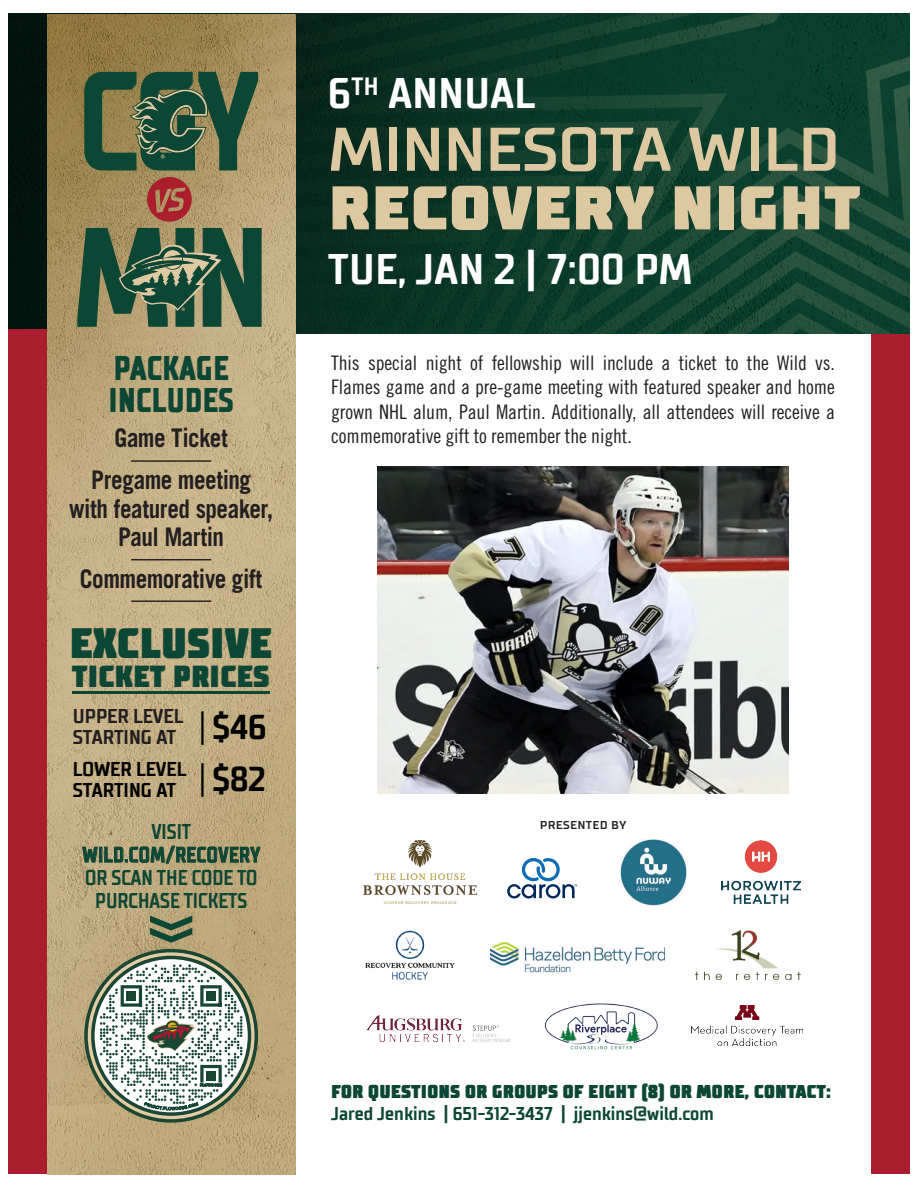
<style>
.page{position:relative;width:918px;height:1188px;background:#fff}
.page>*{position:absolute;margin:0;border:0;box-sizing:border-box;transform-origin:0 0}
.t1{font:700 61.5px "TT Supermolot";letter-spacing:.02em;color:#dec8a1}
.t2{font:900 61.5px "TT Supermolot";letter-spacing:.02em;color:#dec8a1}
.t3{font:700 42.9px "TT Supermolot Condensed";letter-spacing:.01em;color:#fff}
.t4{font:900 42.6px "TT Supermolot Condensed";color:#0c4634}
.Large_Subhead{font:700 34.65px "TT Supermolot Condensed";color:#000;scale:.5 1}
.Large_Subhead-2{font:800 34.35px/32.8px "TT Supermolot Condensed";color:#0c4634;scale:.9 1}
.t5{font:900 30.45px "TT Supermolot Condensed";color:#0c4634}
.Items{font:700 25.8px/28.7px "Trade Gothic LT Std";letter-spacing:-.02em;color:#231f20;text-align:center;scale:.9 1}
.Large_Subhead-3{font:700 21.45px/23px "TT Supermolot Condensed";color:#0c4634;text-align:center;scale:.9 1}
.Description{font:19.95px/24.3px "Trade Gothic LT Std Cn 18";letter-spacing:-.005em;color:#231f20;text-align:justify}
.Large_Subhead-4{font:700 19.95px/21px "TT Supermolot Condensed";color:#000}
.Large_Subhead-5{font:700 19.95px/21px "TT Supermolot Condensed";color:#231f20}
.t6{font:900 18.6px/22.4px "TT Supermolot Condensed";color:#0c4634}
.Subhead{font:700 11.4px "TT Supermolot";letter-spacing:.06em;color:#231f20}
.s1{font-weight:700}
</style>
<div class="page">
<div style="left:871px;top:329px;width:39px;height:845px;background:#aa1e2d"></div>
<img style="left:9px;top:14px;width:901px;height:320px">
<div style="left:8px;top:329px;width:57px;height:845px;background:#aa1e2d"></div>
<img style="left:47px;top:14px;width:248px;height:1160px">
<svg style="left:84px;top:949px;width:174px;height:174px"></svg>
<div style="left:206px;top:1071px;width:10px;height:9px;background:#154734"></div>
<svg style="left:77px;top:228px;width:185px;height:99px;background:#47674c"></svg>
<svg style="left:84px;top:72px;width:174px;height:98px;background:#496445"></svg>
<hr style="left:131px;top:460px;width:80px;height:2px;background:#231f20">
<hr style="left:131px;top:559px;width:80px;height:1px;background:#231f20">
<hr style="left:131px;top:600px;width:80px;height:2px;background:#231f20">
<svg style="left:147px;top:177px;width:45px;height:45px;background:#aa4e43"></svg>
<svg style="left:150px;top:916px;width:42px;height:27px"></svg>
<img style="left:377px;top:466px;width:412px;height:328px">
<hr style="left:72px;top:691px;width:198px;height:3px;background:#0c4634">
<img style="left:696px;top:930px;width:105px;height:50px">
<img style="left:490px;top:942px;width:175px;height:31px">
<img style="left:365px;top:930px;width:90px;height:50px">
<svg style="left:507px;top:858px;width:70px;height:40px"></svg>
<img style="left:722px;top:841px;width:79px;height:62px">
<img style="left:364px;top:841px;width:112px;height:62px">
<img style="left:621px;top:840px;width:66px;height:66px">
<img style="left:544px;top:1003px;width:114px;height:47px">
<img style="left:366px;top:1015px;width:144px;height:28px">
<img style="left:691px;top:1006px;width:111px;height:40px">
<p class="Large_Subhead-2" style="left:108px;top:351px;width:141px">PACKAGE<br>INCLUDES</p>
<p class="Items" style="left:115px;top:424px;width:127px">Game Ticket</p>
<p class="Items" style="left:69px;top:465px;width:228px">Pregame meeting with featured speaker,<br>Paul Martin</p>
<p class="Items" style="left:80px;top:564px;width:204px">Commemorative gift</p>
<p class="t4" style="left:69px;top:618px;width:204px">EXCLUSIVE</p>
<p class="t5" style="left:72px;top:658px;width:200px">TICKET PRICES</p>
<p class="Large_Subhead-5" style="left:73px;top:706px;width:112px">UPPER LEVEL<br>STARTING AT</p>
<p class="Large_Subhead" style="left:200px;top:706px;width:134px">| $46</p>
<p class="Large_Subhead-4" style="left:73px;top:759px;width:115px">LOWER LEVEL<br>STARTING AT</p>
<p class="Large_Subhead" style="left:200px;top:758px;width:132px">| $82</p>
<p class="Large_Subhead-3" style="left:83px;top:821px;width:199px">VISIT<br>WILD.COM/RECOVERY<br>OR SCAN THE CODE TO<br>PURCHASE TICKETS</p>
<p class="t3" style="left:328px;top:68px;width:208px">6<sup>TH</sup> ANNUAL</p>
<p class="t1" style="left:329px;top:111px;width:511px">MINNESOTA WILD</p>
<p class="t2" style="left:329px;top:169px;width:533px">RECOVERY NIGHT</p>
<p class="t3" style="left:328px;top:244px;width:365px">TUE, JAN 2 | 7:00 PM</p>
<p class="Description" style="left:331px;top:351px;width:505px">This special night of fellowship will include a ticket to the Wild vs.<br>Flames game and a pre-game meeting with featured speaker and home grown NHL alum, Paul Martin. Additionally, all attendees will receive a commemorative gift to remember the night.</p>
<p class="Subhead" style="left:540px;top:818px;width:87px">PRESENTED BY</p>
<p class="t6" style="left:331px;top:1081px;width:501px">FOR QUESTIONS OR GROUPS OF EIGHT (8) OR MORE, CONTACT:<br><span class="s1">Jared Jenkins | 651-312-3437 | jjenkins@wild.com</span></p>
</div>
